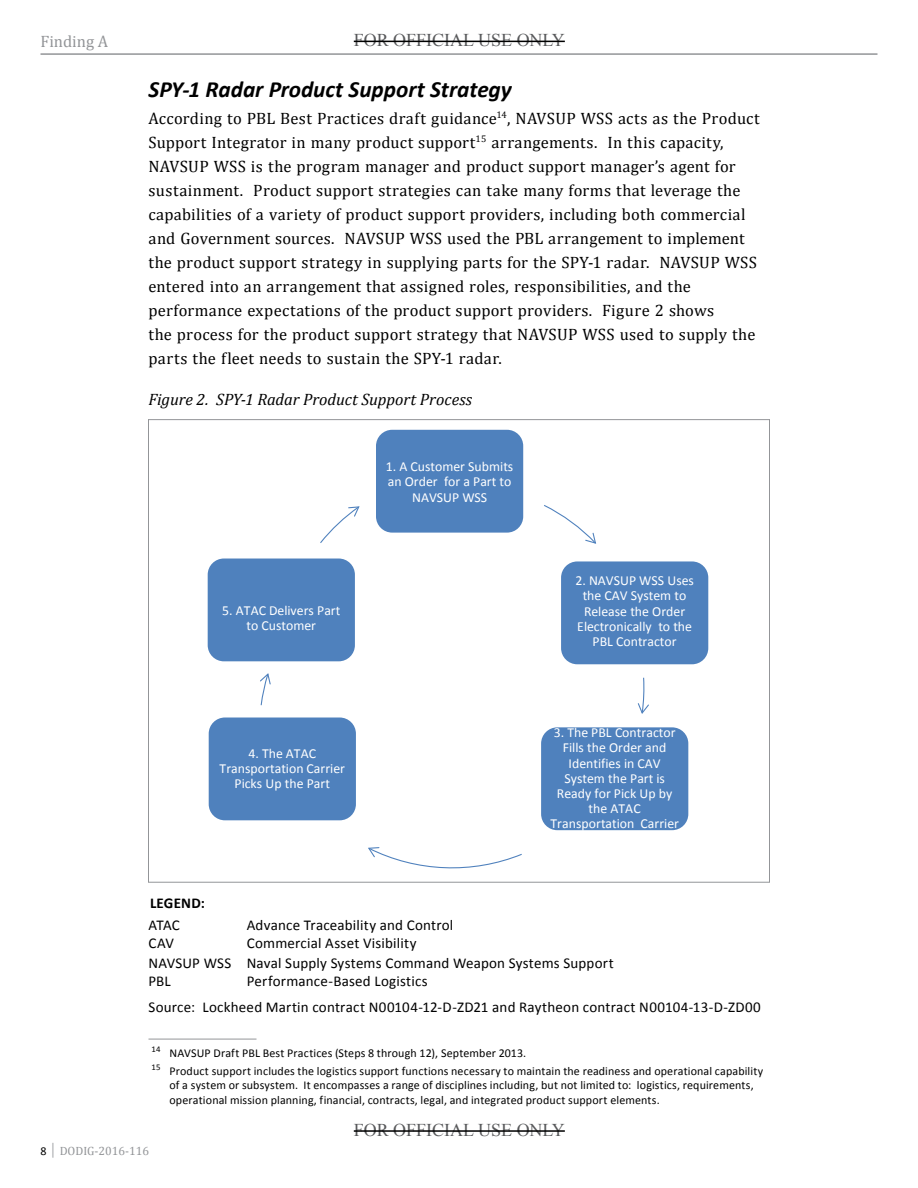
<style>
.page{position:relative;width:918px;height:1188px;background:#fff}
.page>*{position:absolute;margin:0;border:0;box-sizing:border-box;transform-origin:0 0}
.Heading_3{font:italic 700 23.25px "Calibri";color:#000}
.t1{font:18px "Times New Roman";color:#58595b}
.Body{font:16.5px/24px "Cambria";letter-spacing:.015em;color:#000}
.Heading_5{font:italic 16.5px "Cambria";color:#000}
.t2{font:16.5px "Cambria";color:#939598}
.Table_-_Body_L{font:15px "Calibri";letter-spacing:.015em;color:#000}
.Figure_Source{font:15px "Calibri";letter-spacing:.015em;color:#000}
.Table_-_Heading_1__B{font:700 15px "Calibri";letter-spacing:.015em;color:#000}
.t3{font:13.8px/15.1px "Calibri";color:#fff;text-align:center}
.Footnote{font:12px/14.4px "Calibri";letter-spacing:.01em;color:#000}
.t4{font:12px "Cambria";color:#939598}
.s1{font-family:"Calibri";color:#000}
</style>
<div class="page">
<hr style="left:40px;top:53px;width:838px;height:2px;background:#939598">
<hr style="left:148px;top:1039px;width:108px;height:1px;background:#939598">
<div style="left:373px;top:427px;width:153px;height:109px;background:#4f81bd;border:3px solid #fff;border-radius:18px"></div>
<svg style="left:544px;top:505px;width:53px;height:39px"></svg>
<div style="left:558px;top:559px;width:153px;height:108px;background:#4f81bd;border:3px solid #fff;border-radius:18px"></div>
<svg style="left:637px;top:677px;width:12px;height:37px"></svg>
<div style="left:538px;top:724px;width:153px;height:109px;background:#4f81bd;border:3px solid #fff;border-radius:18px"></div>
<svg style="left:368px;top:847px;width:154px;height:22px"></svg>
<div style="left:206px;top:715px;width:153px;height:108px;background:#4f81bd;border:3px solid #fff;border-radius:18px"></div>
<svg style="left:260px;top:673px;width:11px;height:33px"></svg>
<div style="left:205px;top:556px;width:153px;height:108px;background:#4f81bd;border:3px solid #fff;border-radius:18px"></div>
<svg style="left:320px;top:506px;width:40px;height:37px"></svg>
<hr style="left:354px;top:41px;width:211px;height:1px;background:#000">
<hr style="left:354px;top:1130px;width:211px;height:2px;background:#000">
<p class="t2" style="left:40px;top:31px;width:69px">Finding A</p>
<p class="t1" style="left:354px;top:28px;width:213px">FOR OFFICIAL USE ONLY</p>
<p class="Heading_3" style="left:148px;top:73px;width:365px">SPY‑1 Radar Product Support Strategy</p>
<p class="Body" style="left:148px;top:106px;width:613px">According to PBL Best Practices draft guidance<sup>14</sup>, NAVSUP WSS acts as the Product Support Integrator in many product support<sup>15</sup> arrangements. In this capacity, NAVSUP WSS is the program manager and product support manager’s agent for sustainment. Product support strategies can take many forms that leverage the capabilities of a variety of product support providers, including both commercial and Government sources. NAVSUP WSS used the PBL arrangement to implement the product support strategy in supplying parts for the SPY‑1 radar. NAVSUP WSS entered into an arrangement that assigned roles, responsibilities, and the performance expectations of the product support providers. Figure 2 shows<br>the process for the product support strategy that NAVSUP WSS used to supply the parts the fleet needs to sustain the SPY‑1 radar.</p>
<p class="Heading_5" style="left:148px;top:388px;width:325px">Figure 2. SPY‑1 Radar Product Support Process</p>
<p class="t3" style="left:222px;top:603px;width:120px">5. ATAC Delivers Part to Customer</p>
<p class="t3" style="left:220px;top:746px;width:127px">4. The ATAC<br>Transportation Carrier<br>Picks Up the Part</p>
<p class="t3" style="left:386px;top:459px;width:129px">1. A Customer Submits an Order for a Part to<br>NAVSUP WSS</p>
<p class="t3" style="left:575px;top:573px;width:120px">2. NAVSUP WSS Uses the CAV System to<br>Release the Order<br>Electronically to the<br>PBL Contractor</p>
<p class="t3" style="left:550px;top:725px;width:130px">3. The PBL Contractor<br>Fills the Order and<br>Identifies in CAV<br>System the Part is<br>Ready for Pick Up by the ATAC<br>Transportation Carrier</p>
<p class="Table_-_Heading_1__B" style="left:150px;top:893px;width:57px">LEGEND:</p>
<p class="Table_-_Body_L" style="left:148px;top:914px;width:33px">ATAC</p>
<p class="Table_-_Body_L" style="left:247px;top:914px;width:208px">Advance Traceability and Control</p>
<p class="Table_-_Body_L" style="left:148px;top:933px;width:27px">CAV</p>
<p class="Table_-_Body_L" style="left:247px;top:933px;width:171px">Commercial Asset Visibility</p>
<p class="Table_-_Body_L" style="left:148px;top:952px;width:84px">NAVSUP WSS</p>
<p class="Table_-_Body_L" style="left:247px;top:952px;width:369px">Naval Supply Systems Command Weapon Systems Support</p>
<p class="Table_-_Body_L" style="left:148px;top:971px;width:24px">PBL</p>
<p class="Table_-_Body_L" style="left:247px;top:971px;width:182px">Performance-Based Logistics</p>
<p class="Figure_Source" style="left:148px;top:997px;width:614px">Source: Lockheed Martin contract N00104-12-D-ZD21 and Raytheon contract N00104-13-D-ZD00</p>
<p class="Footnote" style="left:152px;top:1046px;width:376px"><sup>14</sup> NAVSUP Draft PBL Best Practices (Steps 8 through 12), September 2013.</p>
<p class="Footnote" style="left:170px;top:1064px;width:595px;text-indent:-18px"><sup>15</sup> Product support includes the logistics support functions necessary to maintain the readiness and operational capability of a system or subsystem. It encompasses a range of disciplines including, but not limited to: logistics, requirements, operational mission planning, financial, contracts, legal, and integrated product support elements.</p>
<p class="t1" style="left:354px;top:1117px;width:213px">FOR OFFICIAL USE ONLY</p>
<p class="t4" style="left:40px;top:1143px;width:110px"><span class="s1">8</span> │ DODIG-2016-116</p>
</div>
